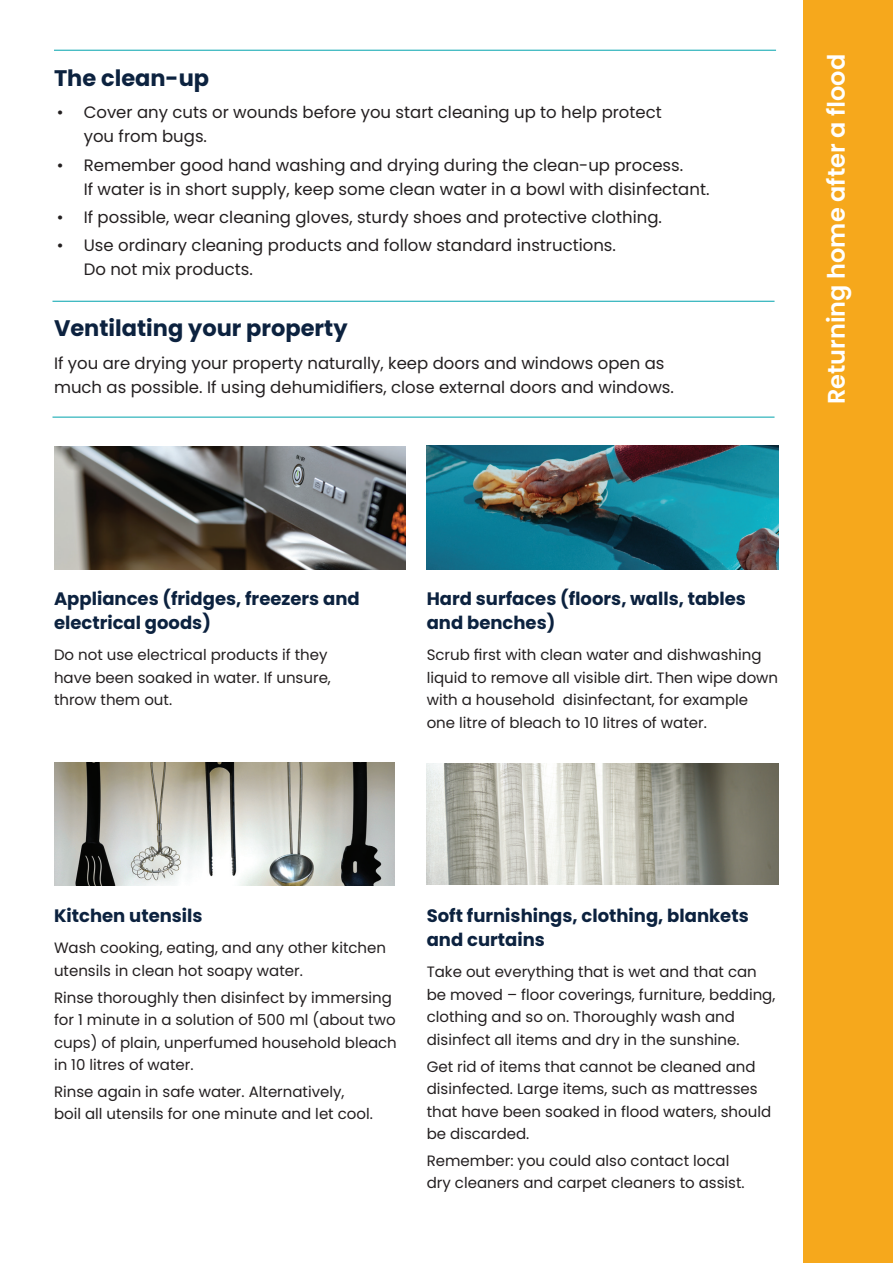
<style>
.page{position:relative;width:893px;height:1263px;background:#fff}
.page>*{position:absolute;margin:0;border:0;box-sizing:border-box;transform-origin:0 0}
.t1{font:600 24px "Poppins";color:#fff}
.t2{font:700 22.5px "Poppins";color:#0c223f}
.t3{font:700 18px/24px "Poppins";color:#0c223f}
.t4{font:16.5px/24px "Poppins";color:#231f20}
.t5{font:15px/22.5px "Poppins";color:#231f20}
</style>
<div class="page">
<img style="left:54px;top:447px;width:351px;height:122px">
<img style="left:427px;top:763px;width:351px;height:122px">
<img style="left:54px;top:762px;width:341px;height:123px">
<img style="left:427px;top:446px;width:351px;height:123px">
<div style="left:804px;top:0;width:89px;height:1263px;background:#f6a81c"></div>
<hr style="left:54px;top:50px;width:722px;height:1px;background:#00a3ad">
<hr style="left:52px;top:301px;width:722px;height:1px;background:#00a3ad">
<hr style="left:52px;top:417px;width:722px;height:1px;background:#00a3ad">
<h2 class="t2" style="left:54px;top:65px;width:157px">The clean-up</h2>
<p class="t4" style="left:84px;top:101px;width:579px;text-indent:-27px">• Cover any cuts or wounds before you start cleaning up to help protect you from bugs.</p>
<p class="t4" style="left:84px;top:153px;width:627px;text-indent:-27px">• Remember good hand washing and drying during the clean-up process.<br>If water is in short supply, keep some clean water in a bowl with disinfectant.</p>
<p class="t4" style="left:57px;top:205px;width:607px">• If possible, wear cleaning gloves, sturdy shoes and protective clothing.</p>
<p class="t4" style="left:84px;top:233px;width:534px;text-indent:-27px">• Use ordinary cleaning products and follow standard instructions.<br>Do not mix products.</p>
<h2 class="t2" style="left:54px;top:315px;width:295px">Ventilating your property</h2>
<p class="t4" style="left:54px;top:351px;width:621px">If you are drying your property naturally, keep doors and windows open as much as possible. If using dehumidifiers, close external doors and windows.</p>
<h1 class="t1" style="left:822px;top:404px;width:352px;rotate:-90deg">Returning home after a flood</h1>
<p class="t3" style="left:54px;top:587px;width:307px">Appliances (fridges, freezers and electrical goods)</p>
<p class="t5" style="left:54px;top:644px;width:278px">Do not use electrical products if they have been soaked in water. If unsure, throw them out.</p>
<p class="t3" style="left:427px;top:587px;width:321px">Hard surfaces (floors, walls, tables and benches)</p>
<p class="t5" style="left:427px;top:644px;width:353px">Scrub first with clean water and dishwashing liquid to remove all visible dirt. Then wipe down with a household disinfectant, for example one litre of bleach to 10 litres of water.</p>
<p class="t3" style="left:54px;top:904px;width:150px">Kitchen utensils</p>
<p class="t5" style="left:54px;top:937px;width:334px">Wash cooking, eating, and any other kitchen utensils in clean hot soapy water.</p>
<p class="t5" style="left:54px;top:986px;width:344px">Rinse thoroughly then disinfect by immersing for 1 minute in a solution of 500 ml (about two cups) of plain, unperfumed household bleach in 10 litres of water.</p>
<p class="t5" style="left:54px;top:1080px;width:320px">Rinse again in safe water. Alternatively, boil all utensils for one minute and let cool.</p>
<p class="t3" style="left:427px;top:904px;width:323px">Soft furnishings, clothing, blankets and curtains</p>
<p class="t5" style="left:427px;top:961px;width:350px">Take out everything that is wet and that can be moved – floor coverings, furniture, bedding, clothing and so on. Thoroughly wash and disinfect all items and dry in the sunshine.</p>
<p class="t5" style="left:427px;top:1055px;width:346px">Get rid of items that cannot be cleaned and disinfected. Large items, such as mattresses that have been soaked in flood waters, should be discarded.</p>
<p class="t5" style="left:427px;top:1149px;width:319px">Remember: you could also contact local dry cleaners and carpet cleaners to assist.</p>
</div>
